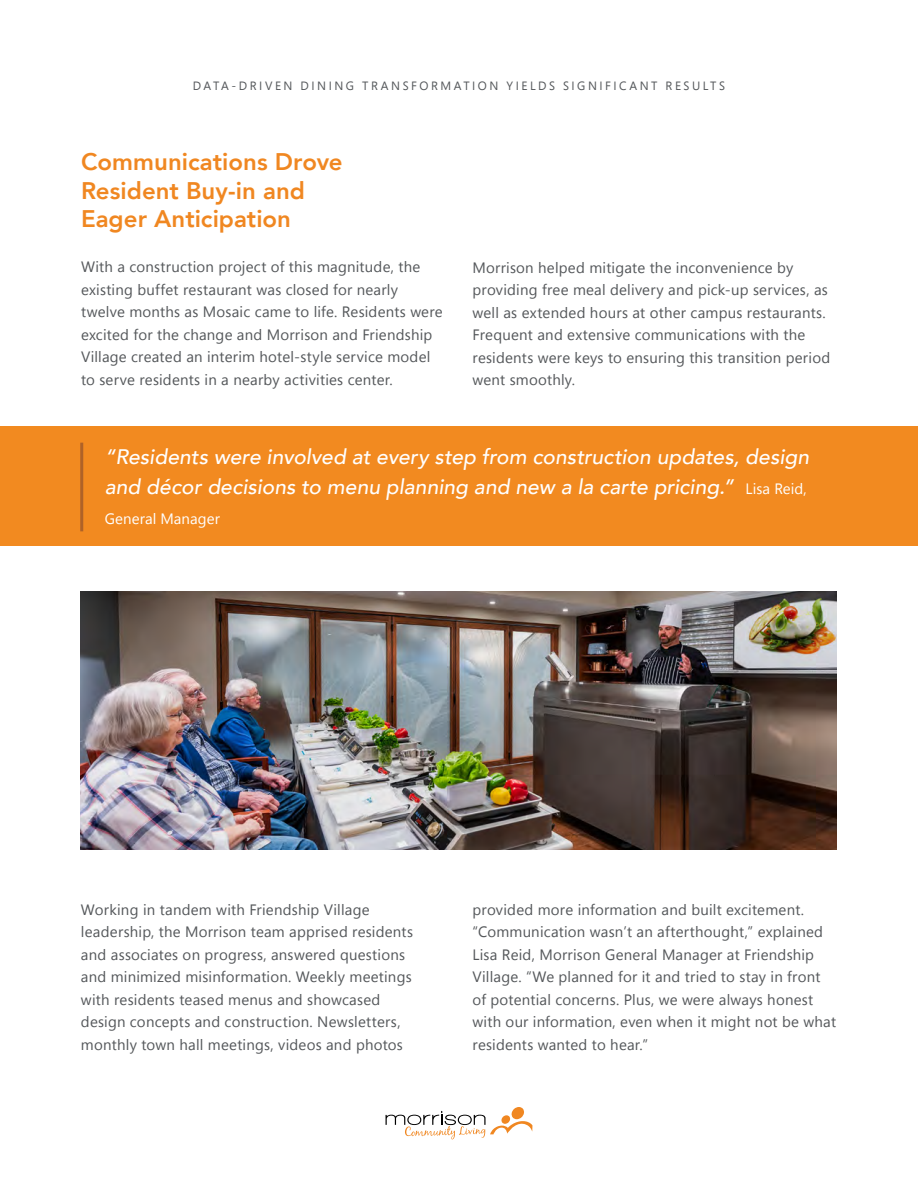
<style>
.page{position:relative;width:918px;height:1188px;background:#fff}
.page>*{position:absolute;margin:0;border:0;box-sizing:border-box;transform-origin:0 0}
.t1{font:800 24px/28.8px "Avenir";color:#f08721}
.t2{font:italic 500 21px/30px "Avenir";letter-spacing:.005em;color:#fff}
.t3{font:15px/22.5px "Segoe UI";letter-spacing:.015em;color:#54575a}
.t4{font:15px "Segoe UI";letter-spacing:.005em;color:#fff}
.t5{font:12px "Segoe UI";letter-spacing:.21em;color:#54575a}
.s1{font-family:"Segoe UI";font-weight:400;font-style:normal;font-size:15px}
</style>
<div class="page">
<svg style="left:386px;top:1107px;width:146px;height:32px"></svg>
<div style="left:0;top:426px;width:918px;height:120px;background:#f28a20"></div>
<hr style="left:80px;top:443px;width:3px;height:88px;background:#af6227">
<img style="left:80px;top:592px;width:757px;height:258px">
<p class="t5" style="left:193px;top:77px;width:534px">DATA-DRIVEN DINING TRANSFORMATION YIELDS SIGNIFICANT RESULTS</p>
<p class="t1" style="left:81px;top:147px;width:263px">Communications Drove<br>Resident Buy-in and<br>Eager Anticipation</p>
<p class="t3" style="left:81px;top:255px;width:363px">With a construction project of this magnitude, the existing buffet restaurant was closed for nearly twelve months as Mosaic came to life. Residents were excited for the change and Morrison and Friendship Village created an interim hotel-style service model to serve residents in a nearby activities center.</p>
<p class="t3" style="left:472px;top:256px;width:359px">Morrison helped mitigate the inconvenience by providing free meal delivery and pick-up services, as well as extended hours at other campus restaurants.<br>Frequent and extensive communications with the residents were keys to ensuring this transition period went smoothly.</p>
<p class="t2" style="left:105px;top:442px;width:706px">“Residents were involved at every step from construction updates, design and décor decisions to menu planning and new a la carte pricing.” <span class="s1">Lisa Reid,</span></p>
<p class="t4" style="left:105px;top:508px;width:117px">General Manager</p>
<p class="t3" style="left:81px;top:898px;width:334px">Working in tandem with Friendship Village leadership, the Morrison team apprised residents and associates on progress, answered questions and minimized misinformation. Weekly meetings with residents teased menus and showcased design concepts and construction. Newsletters, monthly town hall meetings, videos and photos</p>
<p class="t3" style="left:472px;top:898px;width:365px">provided more information and built excitement. “Communication wasn’t an afterthought,” explained Lisa Reid, Morrison General Manager at Friendship Village. “We planned for it and tried to stay in front of potential concerns. Plus, we were always honest with our information, even when it might not be what residents wanted to hear.”</p>
</div>
